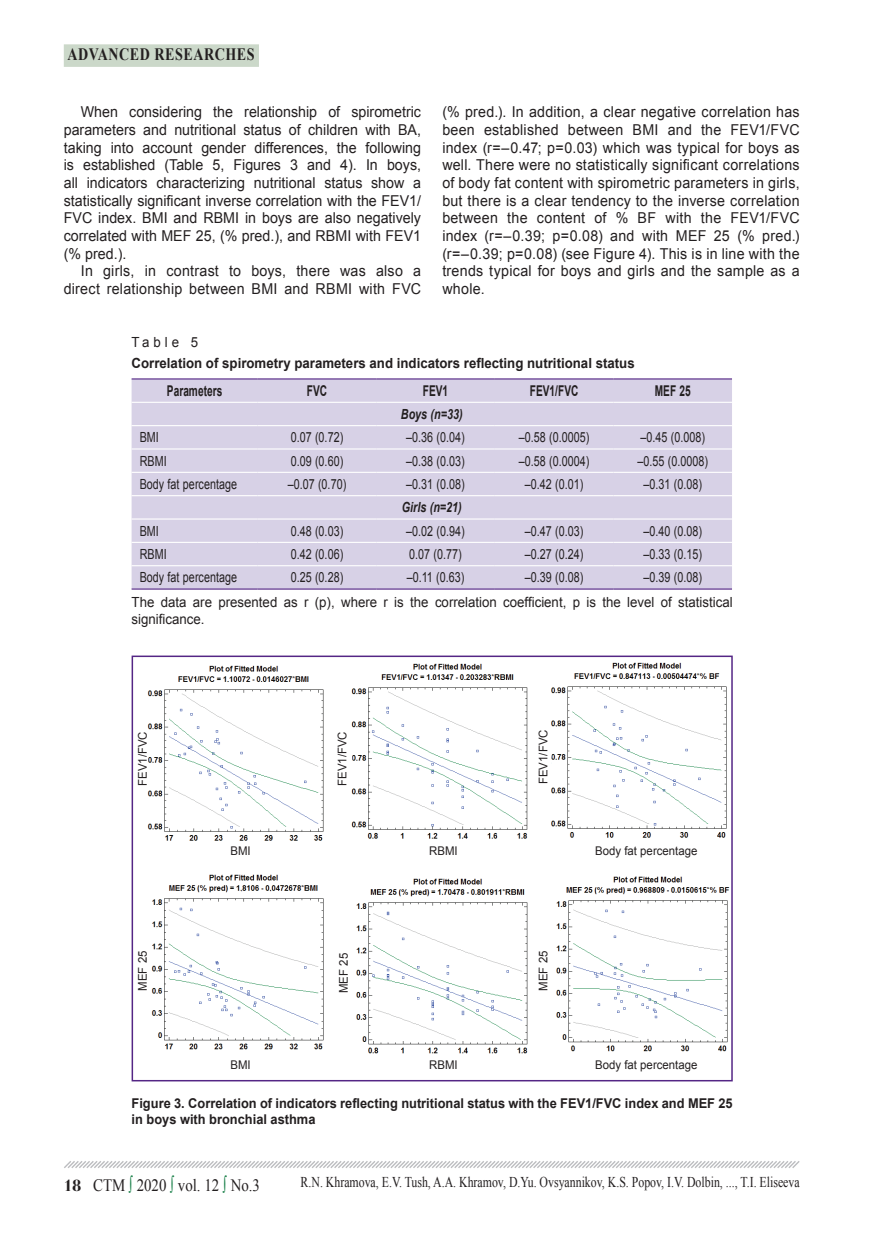
<style>
.page{position:relative;width:872px;height:1234px;background:#fff}
.page>*{position:absolute;margin:0;border:0;box-sizing:border-box;transform-origin:0 0}
.t1{font:17.4px "Times New Roman";color:#231f20;scale:.86 1}
.t2{font:700 17.4px "Times New Roman";letter-spacing:.04em;color:#231f20;scale:.81 1}
.Основной_англ{font:15px/17.7px "Arial";letter-spacing:.015em;color:#231f20;text-align:justify;scale:.95 1}
.Колонтитул{font:15px "Times New Roman";color:#231f20;scale:.79 1}
.Jтабл-шапка{font:700 14.85px "Arial";letter-spacing:.005em;color:#231f20;scale:.68 1}
.Jтабл{font:13.95px "Arial";letter-spacing:.005em;color:#231f20;scale:.77 1}
.Примечание{font:13.95px/16.8px "Arial";color:#231f20;scale:.95 1}
.Jztab{font:700 13.95px "Arial";color:#231f20;scale:.95 1}
.Jтабл-2{font:italic 700 13.95px "Arial";letter-spacing:.005em;color:#231f20;scale:.77 1}
.таблица{font:13.95px "Arial";letter-spacing:.3em;color:#231f20;scale:.95 1}
.Подрис_подпись{font:700 13.5px/16.2px "Arial";color:#231f20;scale:.95 1}
.Jdiagr{font:12px "Arial";color:#231f20;scale:.95 1}
.s1{font-family:"Simeiz";font-weight:700;font-size:16.5px}
.s2{color:#127c43}
</style>
<div class="page">
<svg style="left:64px;top:1161px;width:736px;height:7px"></svg>
<div style="left:64px;top:44px;width:195px;height:23px;background:#cbd8c9"></div>
<div style="left:132px;top:379px;width:600px;height:209px;background:#d7d1e6"></div>
<hr style="left:132px;top:401px;width:126px;height:2px;background:#fff">
<hr style="left:258px;top:401px;width:118px;height:2px;background:#fff">
<hr style="left:376px;top:401px;width:119px;height:2px;background:#fff">
<hr style="left:495px;top:401px;width:118px;height:2px;background:#fff">
<hr style="left:613px;top:401px;width:119px;height:2px;background:#fff">
<hr style="left:132px;top:425px;width:126px;height:1px;background:#fff">
<hr style="left:258px;top:425px;width:118px;height:1px;background:#fff">
<hr style="left:376px;top:425px;width:119px;height:1px;background:#fff">
<hr style="left:495px;top:425px;width:118px;height:1px;background:#fff">
<hr style="left:613px;top:425px;width:119px;height:1px;background:#fff">
<hr style="left:132px;top:448px;width:126px;height:1px;background:#fff">
<hr style="left:258px;top:448px;width:118px;height:1px;background:#fff">
<hr style="left:376px;top:448px;width:119px;height:1px;background:#fff">
<hr style="left:495px;top:448px;width:118px;height:1px;background:#fff">
<hr style="left:613px;top:448px;width:119px;height:1px;background:#fff">
<hr style="left:132px;top:471px;width:126px;height:2px;background:#fff">
<hr style="left:258px;top:471px;width:118px;height:2px;background:#fff">
<hr style="left:376px;top:471px;width:119px;height:2px;background:#fff">
<hr style="left:495px;top:471px;width:118px;height:2px;background:#fff">
<hr style="left:613px;top:471px;width:119px;height:2px;background:#fff">
<hr style="left:132px;top:495px;width:126px;height:1px;background:#fff">
<hr style="left:258px;top:495px;width:118px;height:1px;background:#fff">
<hr style="left:376px;top:495px;width:119px;height:1px;background:#fff">
<hr style="left:495px;top:495px;width:118px;height:1px;background:#fff">
<hr style="left:613px;top:495px;width:119px;height:1px;background:#fff">
<hr style="left:132px;top:518px;width:126px;height:1px;background:#fff">
<hr style="left:258px;top:518px;width:118px;height:1px;background:#fff">
<hr style="left:376px;top:518px;width:119px;height:1px;background:#fff">
<hr style="left:495px;top:518px;width:118px;height:1px;background:#fff">
<hr style="left:613px;top:518px;width:119px;height:1px;background:#fff">
<hr style="left:132px;top:541px;width:126px;height:2px;background:#fff">
<hr style="left:258px;top:541px;width:118px;height:2px;background:#fff">
<hr style="left:376px;top:541px;width:119px;height:2px;background:#fff">
<hr style="left:495px;top:541px;width:118px;height:2px;background:#fff">
<hr style="left:613px;top:541px;width:119px;height:2px;background:#fff">
<hr style="left:132px;top:565px;width:126px;height:1px;background:#fff">
<hr style="left:258px;top:565px;width:118px;height:1px;background:#fff">
<hr style="left:376px;top:565px;width:119px;height:1px;background:#fff">
<hr style="left:495px;top:565px;width:118px;height:1px;background:#fff">
<hr style="left:613px;top:565px;width:119px;height:1px;background:#fff">
<hr style="left:132px;top:378px;width:126px;height:1px;background:#542685">
<hr style="left:258px;top:378px;width:118px;height:1px;background:#542685">
<hr style="left:376px;top:378px;width:119px;height:1px;background:#542685">
<hr style="left:495px;top:378px;width:118px;height:1px;background:#542685">
<hr style="left:613px;top:378px;width:119px;height:1px;background:#542685">
<hr style="left:132px;top:588px;width:126px;height:1px;background:#542685">
<hr style="left:258px;top:588px;width:118px;height:1px;background:#542685">
<hr style="left:376px;top:588px;width:119px;height:1px;background:#542685">
<hr style="left:495px;top:588px;width:118px;height:1px;background:#542685">
<hr style="left:613px;top:588px;width:119px;height:1px;background:#542685">
<img style="left:147px;top:665px;width:177px;height:176px">
<img style="left:351px;top:663px;width:177px;height:175px">
<img style="left:551px;top:662px;width:176px;height:176px">
<img style="left:151px;top:874px;width:173px;height:176px">
<img style="left:356px;top:878px;width:172px;height:176px">
<img style="left:556px;top:876px;width:173px;height:175px">
<div style="left:132px;top:655px;width:600px;height:426px;border:2px solid #542685"></div>
<p class="t2" style="left:67px;top:42px;width:233px">ADVANCED RESEARCHES</p>
<p class="Основной_англ" style="left:64px;top:103px;width:377px;text-indent:17px">When considering the relationship of spirometric parameters and nutritional status of children with BA, taking into account gender differences, the following is established (Table 5, Figures 3 and 4). In boys, all indicators characterizing nutritional status show a statistically significant inverse correlation with the FEV1/ FVC index. BMI and RBMI in boys are also negatively correlated with MEF 25, (% pred.), and RBMI with FEV1 (% pred.).</p>
<p class="Основной_англ" style="left:64px;top:262px;width:377px;text-align:right">In girls, in contrast to boys, there was also a direct relationship between BMI and RBMI with FVC</p>
<p class="Основной_англ" style="left:442px;top:103px;width:377px">(% pred.). In addition, a clear negative correlation has been established between BMI and the FEV1/FVC index (r=–0.47; p=0.03) which was typical for boys as well. There were no statistically significant correlations of body fat content with spirometric parameters in girls, but there is a clear tendency to the inverse correlation between the content of % BF with the FEV1/FVC index (r=–0.39; p=0.08) and with MEF 25 (% pred.) (r=–0.39; p=0.08) (see Figure 4). This is in line with the trends typical for boys and girls and the sample as a whole.</p>
<p class="таблица" style="left:132px;top:333px;width:72px">Table 5</p>
<p class="Jztab" style="left:132px;top:354px;width:531px">Correlation of spirometry parameters and indicators reflecting nutritional status</p>
<p class="Jтабл-шапка" style="left:167px;top:380px;width:83px">Parameters</p>
<p class="Jтабл-шапка" style="left:307px;top:380px;width:31px">FVC</p>
<p class="Jтабл-шапка" style="left:423px;top:380px;width:39px">FEV1</p>
<p class="Jтабл-шапка" style="left:530px;top:380px;width:73px">FEV1/FVC</p>
<p class="Jтабл-шапка" style="left:655px;top:380px;width:54px">MEF 25</p>
<p class="Jтабл-2" style="left:401px;top:405px;width:82px">Boys (n=33)</p>
<p class="Jтабл" style="left:140px;top:428px;width:26px">BMI</p>
<p class="Jтабл" style="left:291px;top:428px;width:70px">0.07 (0.72)</p>
<p class="Jтабл" style="left:406px;top:428px;width:78px">–0.36 (0.04)</p>
<p class="Jтабл" style="left:519px;top:428px;width:93px">–0.58 (0.0005)</p>
<p class="Jтабл" style="left:640px;top:428px;width:85px">–0.45 (0.008)</p>
<p class="Jтабл" style="left:140px;top:451px;width:37px">RBMI</p>
<p class="Jтабл" style="left:291px;top:451px;width:70px">0.09 (0.60)</p>
<p class="Jтабл" style="left:406px;top:451px;width:78px">–0.38 (0.03)</p>
<p class="Jтабл" style="left:519px;top:451px;width:93px">–0.58 (0.0004)</p>
<p class="Jтабл" style="left:637px;top:451px;width:93px">–0.55 (0.0008)</p>
<p class="Jтабл" style="left:140px;top:475px;width:128px">Body fat percentage</p>
<p class="Jтабл" style="left:288px;top:475px;width:78px">–0.07 (0.70)</p>
<p class="Jтабл" style="left:406px;top:475px;width:78px">–0.31 (0.08)</p>
<p class="Jтабл" style="left:525px;top:475px;width:78px">–0.42 (0.01)</p>
<p class="Jтабл" style="left:643px;top:475px;width:78px">–0.31 (0.08)</p>
<p class="Jтабл-2" style="left:402px;top:498px;width:79px">Girls (n=21)</p>
<p class="Jтабл" style="left:140px;top:521px;width:26px">BMI</p>
<p class="Jтабл" style="left:291px;top:521px;width:70px">0.48 (0.03)</p>
<p class="Jтабл" style="left:406px;top:521px;width:78px">–0.02 (0.94)</p>
<p class="Jтабл" style="left:525px;top:521px;width:78px">–0.47 (0.03)</p>
<p class="Jтабл" style="left:643px;top:521px;width:78px">–0.40 (0.08)</p>
<p class="Jтабл" style="left:140px;top:545px;width:37px">RBMI</p>
<p class="Jтабл" style="left:291px;top:545px;width:70px">0.42 (0.06)</p>
<p class="Jтабл" style="left:409px;top:545px;width:70px">0.07 (0.77)</p>
<p class="Jтабл" style="left:525px;top:545px;width:78px">–0.27 (0.24)</p>
<p class="Jтабл" style="left:643px;top:545px;width:78px">–0.33 (0.15)</p>
<p class="Jтабл" style="left:140px;top:568px;width:128px">Body fat percentage</p>
<p class="Jтабл" style="left:291px;top:568px;width:70px">0.25 (0.28)</p>
<p class="Jтабл" style="left:407px;top:568px;width:77px">–0.11 (0.63)</p>
<p class="Jтабл" style="left:525px;top:568px;width:78px">–0.39 (0.08)</p>
<p class="Jтабл" style="left:643px;top:568px;width:78px">–0.39 (0.08)</p>
<p class="Примечание" style="left:132px;top:593px;width:634px">The data are presented as r (p), where r is the correlation coefficient, p is the level of statistical significance.</p>
<p class="Jdiagr" style="left:135px;top:785px;width:59px;rotate:-90deg">FEV1/FVC</p>
<p class="Jdiagr" style="left:135px;top:990px;width:44px;rotate:-90deg">MEF 25</p>
<p class="Jdiagr" style="left:334px;top:785px;width:59px;rotate:-90deg">FEV1/FVC</p>
<p class="Jdiagr" style="left:535px;top:784px;width:59px;rotate:-90deg">FEV1/FVC</p>
<p class="Jdiagr" style="left:230px;top:842px;width:23px">BMI</p>
<p class="Jdiagr" style="left:429px;top:842px;width:31px">RBMI</p>
<p class="Jdiagr" style="left:595px;top:842px;width:109px">Body fat percentage</p>
<p class="Jdiagr" style="left:336px;top:992px;width:44px;rotate:-90deg">MEF 25</p>
<p class="Jdiagr" style="left:535px;top:990px;width:44px;rotate:-90deg">MEF 25</p>
<p class="Jdiagr" style="left:230px;top:1057px;width:23px">BMI</p>
<p class="Jdiagr" style="left:429px;top:1057px;width:31px">RBMI</p>
<p class="Jdiagr" style="left:595px;top:1057px;width:109px">Body fat percentage</p>
<p class="Подрис_подпись" style="left:132px;top:1094px;width:634px">Figure 3. Correlation of indicators reflecting nutritional status with the FEV1/FVC index and MEF 25 in boys with bronchial asthma</p>
<p class="t1" style="left:64px;top:1172px;width:230px"><span class="s1">18</span> СТМ <span class="s2">∫</span> 2020 <span class="s2">∫</span> vol. 12 <span class="s2">∫</span> No.3</p>
<p class="Колонтитул" style="left:301px;top:1171px;width:633px">R.N. Khramova, E.V. Tush, A.A. Khramov, D.Yu. Ovsyannikov, K.S. Popov, I.V. Dolbin, ..., T.I. Eliseeva</p>
</div>
